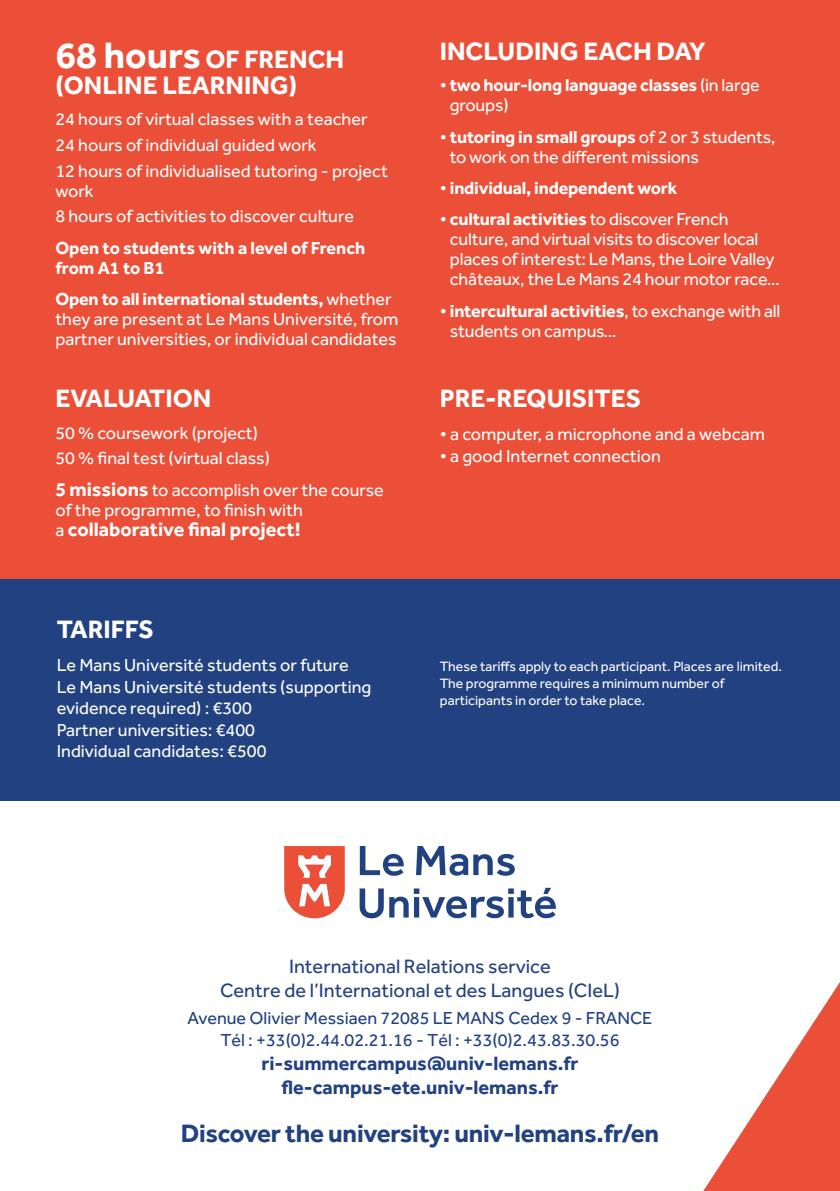
<style>
.page{position:relative;width:840px;height:1191px;background:#fff}
.page>*{position:absolute;margin:0;border:0;box-sizing:border-box;transform-origin:0 0}
.t1{font:700 26px/26px "Effra";color:#fff}
.t2{font:700 26px "Effra";letter-spacing:-.01em;color:#224181}
.t3{font:20px "Effra";color:#224181}
.t4{font:700 20px "Effra";color:#224181}
.t5{font:700 20px "Effra";color:#fff}
.t6{font:18px/20px "Effra";color:#fff}
.t7{font:700 18px/20px "Effra";letter-spacing:-.01em;color:#fff}
.t8{font:18px "Effra";color:#224181}
.t9{font:14px/16.8px "Effra";color:#fff}
.s1{font-size:38px}
.s2{font-weight:700}
.s3{font-weight:700;font-size:20px}
.s4{font-weight:400;font-size:18px}
.s5{font-weight:400}
</style>
<div class="page">
<div style="left:0;top:568px;width:839px;height:233px;background:#224181"></div>
<div style="left:0;top:0;width:839px;height:578px;background:#ec4f38"></div>
<svg style="left:703px;top:983px;width:136px;height:208px"></svg>
<svg style="left:359px;top:846px;width:44px;height:29px"></svg>
<svg style="left:416px;top:846px;width:98px;height:29px"></svg>
<svg style="left:359px;top:888px;width:24px;height:30px"></svg>
<svg style="left:389px;top:887px;width:166px;height:31px"></svg>
<svg style="left:284px;top:846px;width:60px;height:72px"></svg>
<p class="t1" style="left:55px;top:46px;width:290px"><span class="s1">68 hours</span> OF FRENCH (ONLINE LEARNING)</p>
<p class="t6" style="left:55px;top:109px;width:313px">24 hours of virtual classes with a teacher</p>
<p class="t6" style="left:55px;top:135px;width:263px">24 hours of individual guided work</p>
<p class="t6" style="left:55px;top:160px;width:334px">12 hours of individualised tutoring - project work</p>
<p class="t6" style="left:55px;top:206px;width:300px">8 hours of activities to discover culture</p>
<p class="t7" style="left:55px;top:237px;width:311px">Open to students with a level of French from A1 to B1</p>
<p class="t6" style="left:55px;top:289px;width:344px"><span class="s2">Open to all international students,</span> whether they are present at Le Mans Université, from partner universities, or individual candidates</p>
<p class="t1" style="left:55px;top:385px;width:157px">EVALUATION</p>
<p class="t6" style="left:55px;top:422px;width:204px">50 % coursework (project)</p>
<p class="t6" style="left:55px;top:448px;width:216px">50 % final test (virtual class)</p>
<p class="t6" style="left:55px;top:479px;width:330px"><span class="s3">5 missions</span> to accomplish over the course of the programme, to finish with</p>
<p class="t5" style="left:55px;top:517px;width:246px"><span class="s4">a</span> collaborative final project!</p>
<p class="t1" style="left:57px;top:616px;width:98px">TARIFFS</p>
<p class="t6" style="left:57px;top:654px;width:316px;line-height:21.6px">Le Mans Université students or future<br>Le Mans Université students (supporting evidence required) : €300</p>
<p class="t6" style="left:57px;top:719px;width:200px">Partner universities: €400</p>
<p class="t6" style="left:57px;top:741px;width:211px">Individual candidates: €500</p>
<p class="t1" style="left:439px;top:38px;width:267px">INCLUDING EACH DAY</p>
<p class="t7" style="left:449px;top:75px;width:311px;text-indent:-10px"><span class="s5">•</span> two hour-long language classes <span class="s5">(in large groups)</span></p>
<p class="t6" style="left:449px;top:126px;width:327px;text-indent:-10px">• <span class="s2">tutoring in small groups</span> of 2 or 3 students, to work on the different missions</p>
<p class="t7" style="left:439px;top:177px;width:239px"><span class="s5">•</span> individual, independent work</p>
<p class="t6" style="left:449px;top:209px;width:332px;text-indent:-10px">• <span class="s2">cultural activities</span> to discover French culture, and virtual visits to discover local places of interest: Le Mans, the Loire Valley châteaux, the Le Mans 24 hour motor race…</p>
<p class="t6" style="left:449px;top:300px;width:332px;text-indent:-10px">• <span class="s2">intercultural activities</span>, to exchange with all students on campus…</p>
<p class="t1" style="left:439px;top:385px;width:203px">PRE-REQUISITES</p>
<p class="t6" style="left:439px;top:424px;width:326px">• a computer, a microphone and a webcam</p>
<p class="t6" style="left:439px;top:445px;width:223px">• a good Internet connection</p>
<p class="t9" style="left:439px;top:658px;width:343px">These tariffs apply to each participant. Places are limited.</p>
<p class="t9" style="left:439px;top:675px;width:286px">The programme requires a minimum number of participants in order to take place.</p>
<p class="t3" style="left:289px;top:954px;width:263px">International Relations service</p>
<p class="t3" style="left:220px;top:978px;width:401px">Centre de l’International et des Langues (CIeL)</p>
<p class="t8" style="left:187px;top:1007px;width:466px">Avenue Olivier Messiaen 72085 LE MANS Cedex 9 - FRANCE</p>
<p class="t8" style="left:220px;top:1029px;width:400px">Tél : +33(0)2.44.02.21.16 - Tél : +33(0)2.43.83.30.56</p>
<p class="t4" style="left:261px;top:1050px;width:318px">ri-summercampus@univ-lemans.fr</p>
<p class="t4" style="left:281px;top:1074px;width:278px">fle-campus-ete.univ-lemans.fr</p>
<p class="t2" style="left:181px;top:1117px;width:479px">Discover the university: univ-lemans.fr/en</p>
</div>
